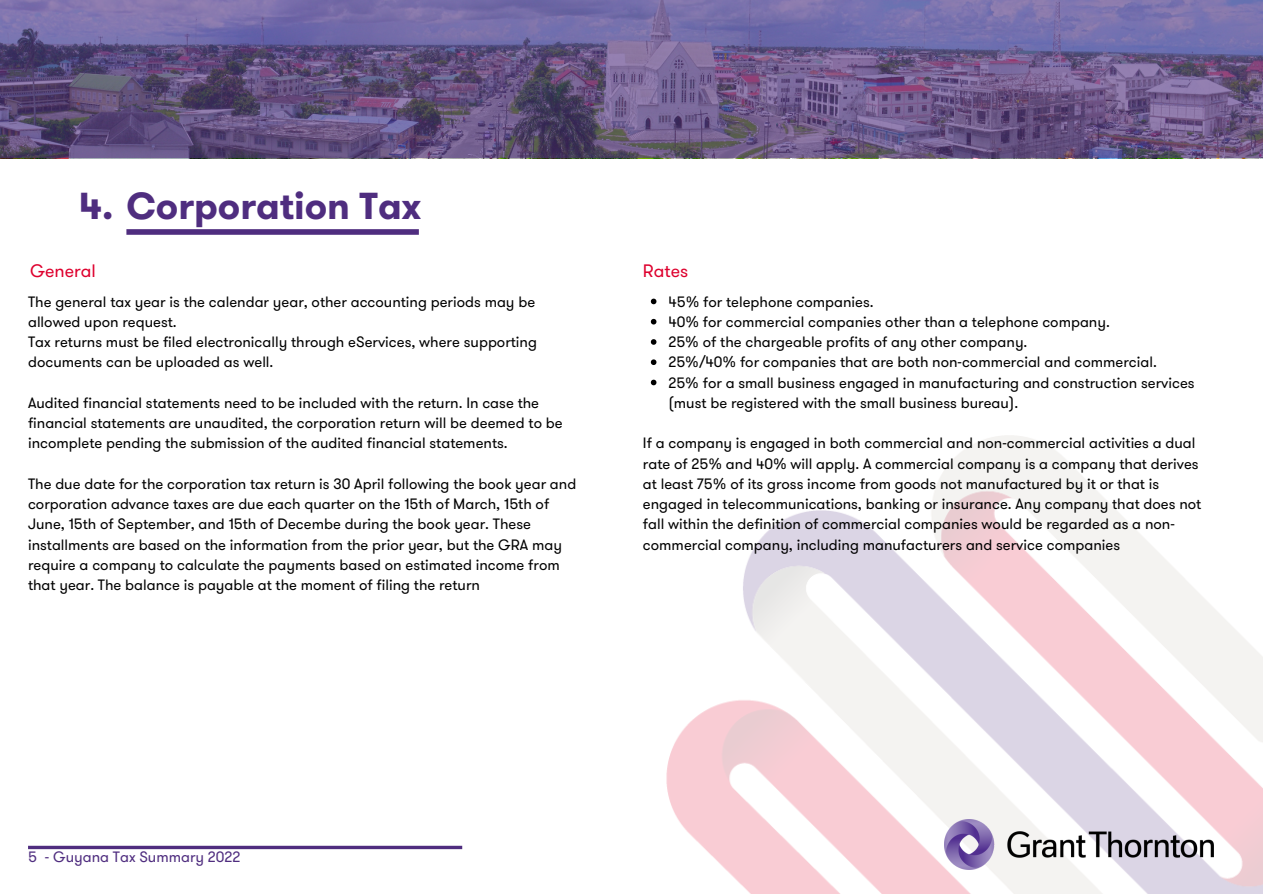
<style>
.page{position:relative;width:1263px;height:894px;background:#fff}
.page>*{position:absolute;margin:0;border:0;box-sizing:border-box;transform-origin:0 0}
.t1{font:700 37.5px "GT Walsheim Pro";color:#4f2d7f}
.t2{font:18px "GT Walsheim Pro";color:#de002e}
.t3{font:15px/20.2px "GT Walsheim Pro";color:#000}
.t4{font:15px "GT Walsheim Pro";color:#4f2d7f}
</style>
<div class="page">
<svg style="left:0;top:0;width:1263px;height:158px;background:#6a5c8d"></svg>
<div style="left:126px;top:229px;width:293px;height:6px;background:#4f2d7f"></div>
<img style="left:650px;top:300px;width:613px;height:593px">
<svg style="left:651px;top:298px;width:5px;height:6px"></svg>
<svg style="left:651px;top:319px;width:5px;height:5px"></svg>
<svg style="left:651px;top:339px;width:5px;height:5px"></svg>
<svg style="left:651px;top:359px;width:5px;height:6px"></svg>
<svg style="left:651px;top:379px;width:5px;height:6px"></svg>
<img style="left:945px;top:819px;width:268px;height:50px">
<hr style="left:28px;top:845px;width:434px;height:3px;background:#4f2d7f">
<h1 class="t1" style="left:79px;top:180px;width:344px">4. Corporation Tax</h1>
<p class="t2" style="left:30px;top:258px;width:67px">General</p>
<p class="t3" style="left:28px;top:291px;width:510px">The general tax year is the calendar year, other accounting periods may be allowed upon request.<br>Tax returns must be filed electronically through eServices, where supporting documents can be uploaded as well.</p>
<p class="t3" style="left:28px;top:392px;width:536px">Audited financial statements need to be included with the return. In case the financial statements are unaudited, the corporation return will be deemed to be incomplete pending the submission of the audited financial statements.</p>
<p class="t3" style="left:28px;top:473px;width:550px">The due date for the corporation tax return is 30 April following the book year and corporation advance taxes are due each quarter on the 15th of March, 15th of June, 15th of September, and 15th of Decembe during the book year. These installments are based on the information from the prior year, but the GRA may require a company to calculate the payments based on estimated income from that year. The balance is payable at the moment of filing the return</p>
<p class="t2" style="left:643px;top:258px;width:47px">Rates</p>
<p class="t3" style="left:668px;top:291px;width:528px">45% for telephone companies.<br>40% for commercial companies other than a telephone company.<br>25% of the chargeable profits of any other company.<br>25%/40% for companies that are both non-commercial and commercial.<br>25% for a small business engaged in manufacturing and construction services (must be registered with the small business bureau).</p>
<p class="t3" style="left:643px;top:433px;width:560px">If a company is engaged in both commercial and non-commercial activities a dual rate of 25% and 40% will apply. A commercial company is a company that derives at least 75% of its gross income from goods not manufactured by it or that is engaged in telecommunications, banking or insurance. Any company that does not fall within the definition of commercial companies would be regarded as a non&shy;commercial company, including manufacturers and service companies</p>
<p class="t4" style="left:28px;top:846px;width:214px">5 - Guyana Tax Summary 2022</p>
</div>
